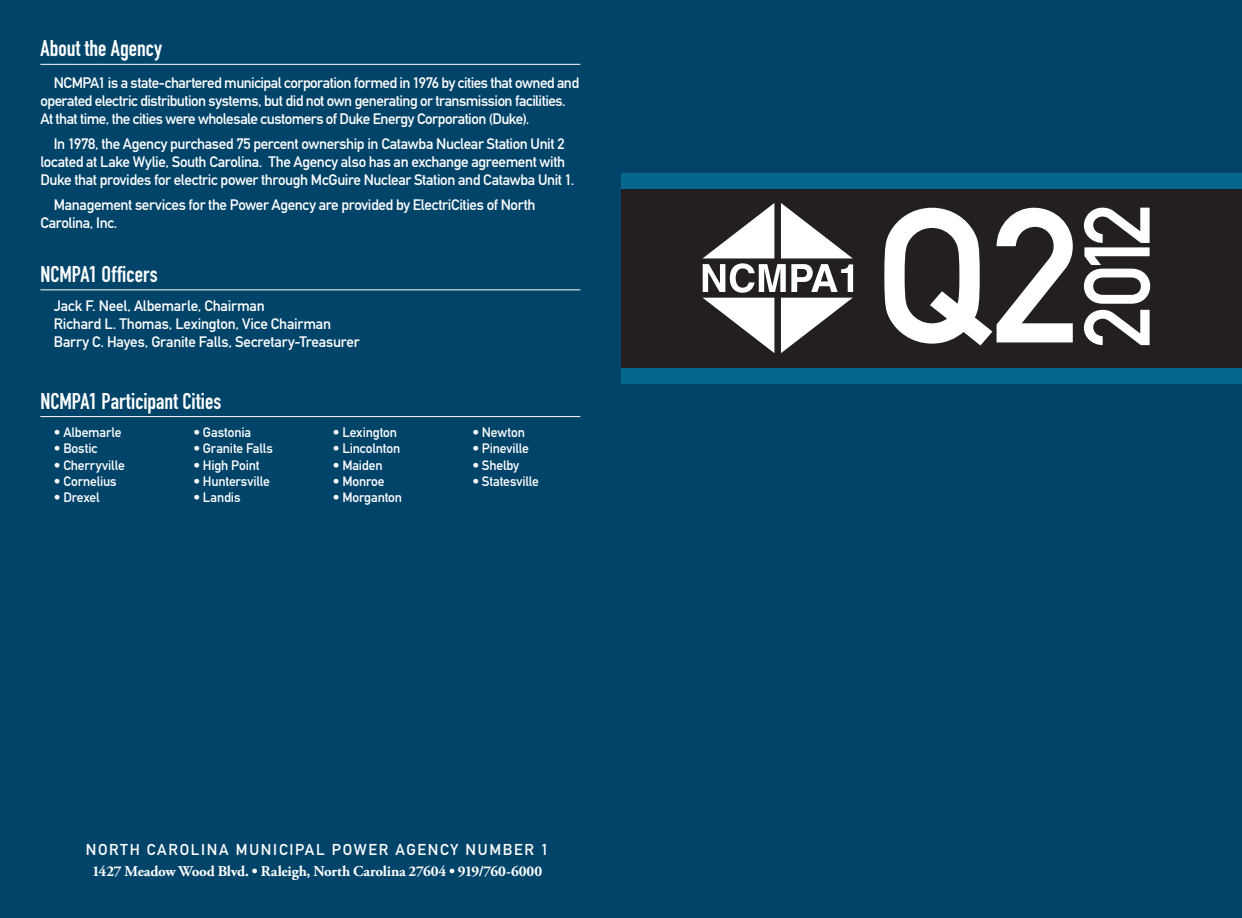
<style>
.page{position:relative;width:1242px;height:918px;background:#fff}
.page>*{position:absolute;margin:0;border:0;box-sizing:border-box;transform-origin:0 0}
.t1{font:187.65px "DIN Mittelschrift Std";color:#fff}
.t2{font:91.5px "DIN Mittelschrift Std";color:#fff;scale:.95 1}
.t3{font:22.5px "DIN Engschrift Std";color:#fff}
.t4{font:15.6px "DIN Mittelschrift Std";letter-spacing:.11em;color:#fff}
.t5{font:15px/18px "DIN Mittelschrift Std";letter-spacing:-.025em;color:#fff}
.t6{font:700 15px "Adobe Garamond Pro";letter-spacing:-.015em;color:#fff}
.t7{font:13.5px "DIN Mittelschrift Std";letter-spacing:-.01em;color:#fff}
</style>
<div class="page">
<div style="left:0;top:0;width:623px;height:918px;background:#00446a"></div>
<hr style="left:40px;top:64px;width:540px;height:1px;background:#fff">
<hr style="left:40px;top:289px;width:540px;height:1px;background:#fff">
<hr style="left:40px;top:416px;width:540px;height:1px;background:#fff">
<div style="left:619px;top:0;width:623px;height:918px;background:#00446a"></div>
<div style="left:621px;top:179px;width:621px;height:202px;background:#231f20"></div>
<div style="left:621px;top:173px;width:621px;height:16px;background:#07668c"></div>
<div style="left:621px;top:368px;width:621px;height:16px;background:#07668c"></div>
<svg style="left:703px;top:203px;width:150px;height:150px"></svg>
<h3 class="t3" style="left:40px;top:35px;width:123px">About the Agency</h3>
<p class="t5" style="left:40px;top:74px;width:540px;text-indent:14px">NCMPA1 is a state-chartered municipal corporation formed in 1976 by cities that owned and operated electric distribution systems, but did not own generating or transmission facilities.<br>At that time, the cities were wholesale customers of Duke Energy Corporation (Duke).</p>
<p class="t5" style="left:40px;top:135px;width:536px;text-indent:14px">In 1978, the Agency purchased 75 percent ownership in Catawba Nuclear Station Unit 2 located at Lake Wylie, South Carolina. The Agency also has an exchange agreement with<br>Duke that provides for electric power through McGuire Nuclear Station and Catawba Unit 1.</p>
<p class="t5" style="left:40px;top:195px;width:497px;text-indent:14px">Management services for the Power Agency are provided by ElectriCities of North<br>Carolina, Inc.</p>
<h3 class="t3" style="left:40px;top:261px;width:119px">NCMPA1 Officers</h3>
<p class="t5" style="left:54px;top:297px;width:307px">Jack F. Neel, Albemarle, Chairman<br>Richard L. Thomas, Lexington, Vice Chairman<br>Barry C. Hayes, Granite Falls, Secretary-Treasurer</p>
<h3 class="t3" style="left:40px;top:388px;width:182px">NCMPA1 Participant Cities</h3>
<p class="t7" style="left:54px;top:424px;width:69px">• Albemarle</p>
<p class="t7" style="left:54px;top:441px;width:45px">• Bostic</p>
<p class="t7" style="left:54px;top:457px;width:72px">• Cherryville</p>
<p class="t7" style="left:54px;top:473px;width:64px">• Cornelius</p>
<p class="t7" style="left:54px;top:489px;width:47px">• Drexel</p>
<p class="t7" style="left:193px;top:424px;width:59px">• Gastonia</p>
<p class="t7" style="left:193px;top:441px;width:81px">• Granite Falls</p>
<p class="t7" style="left:193px;top:457px;width:68px">• High Point</p>
<p class="t7" style="left:193px;top:473px;width:78px">• Huntersville</p>
<p class="t7" style="left:193px;top:489px;width:49px">• Landis</p>
<p class="t7" style="left:333px;top:424px;width:66px">• Lexington</p>
<p class="t7" style="left:333px;top:441px;width:69px">• Lincolnton</p>
<p class="t7" style="left:333px;top:457px;width:51px">• Maiden</p>
<p class="t7" style="left:333px;top:473px;width:53px">• Monroe</p>
<p class="t7" style="left:333px;top:489px;width:71px">• Morganton</p>
<p class="t7" style="left:472px;top:424px;width:54px">• Newton</p>
<p class="t7" style="left:472px;top:441px;width:58px">• Pineville</p>
<p class="t7" style="left:472px;top:457px;width:48px">• Shelby</p>
<p class="t7" style="left:472px;top:473px;width:68px">• Statesville</p>
<p class="t4" style="left:86px;top:841px;width:464px">NORTH CAROLINA MUNICIPAL POWER AGENCY NUMBER 1</p>
<p class="t6" style="left:92px;top:863px;width:452px">1427 Meadow Wood Blvd. • Raleigh, North Carolina 27604 • 919/760-6000</p>
<h1 class="t1" style="left:875px;top:166px;width:207px">Q2</h1>
<h2 class="t2" style="left:1064px;top:348px;width:153px;rotate:-90deg">2012</h2>
</div>
